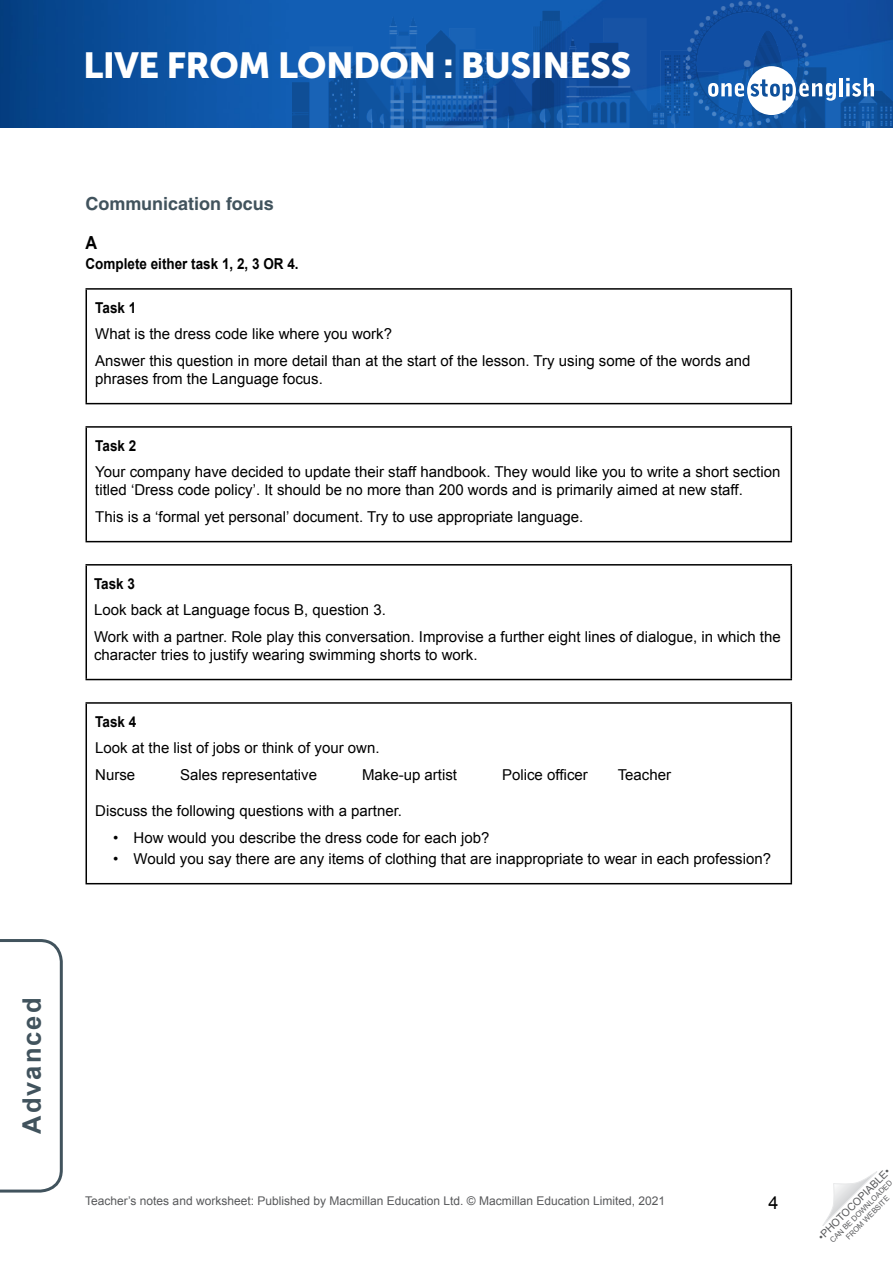
<style>
.page{position:relative;width:893px;height:1263px;background:#fff}
.page>*{position:absolute;margin:0;border:0;box-sizing:border-box;transform-origin:0 0}
.t1{font:36px "Museo Sans 900";letter-spacing:-.015em;color:#fff}
.t2{font:700 25.5px "Arial";letter-spacing:.08em;color:#41535d}
.TN__Title{font:700 18px "Helvetica LT Std";color:#41535d}
.t3{font:18px "Arial";color:#000}
.TN__Body_alpha_text{font:700 18px "Arial";color:#000;scale:.9 1}
.WS__Body_text{font:15px/18px "Arial";color:#000}
.TN__Body_text_Intro{font:700 15px "Arial";color:#000;scale:.9 1}
.t4{font:12px "Arial";color:#58595b}
.t5{font:10.5px "Arial";color:#58595b}
.t6{font:7.5px/9px "Arial";color:#58595b;text-align:center}
</style>
<div class="page">
<img style="left:0;top:0;width:893px;height:128px">
<img style="left:293px;top:2px;width:600px;height:126px">
<svg style="left:708px;top:66px;width:128px;height:49px"></svg>
<hr style="left:839px;top:78px;width:4px;height:18px;background:#fff">
<svg style="left:846px;top:78px;width:28px;height:19px"></svg>
<svg style="left:0;top:939px;width:63px;height:254px"></svg>
<svg style="left:822px;top:1171px;width:55px;height:55px"></svg>
<hr style="left:86px;top:288px;width:706px;height:2px;background:#000">
<hr style="left:86px;top:290px;width:1px;height:113px;background:#000">
<hr style="left:790px;top:290px;width:2px;height:113px;background:#000">
<hr style="left:86px;top:403px;width:706px;height:1px;background:#000">
<hr style="left:86px;top:426px;width:706px;height:2px;background:#000">
<hr style="left:86px;top:428px;width:1px;height:113px;background:#000">
<hr style="left:790px;top:428px;width:2px;height:113px;background:#000">
<hr style="left:86px;top:541px;width:706px;height:1px;background:#000">
<hr style="left:86px;top:564px;width:706px;height:1px;background:#000">
<hr style="left:86px;top:565px;width:1px;height:114px;background:#000">
<hr style="left:790px;top:565px;width:2px;height:114px;background:#000">
<hr style="left:86px;top:679px;width:706px;height:1px;background:#000">
<hr style="left:86px;top:702px;width:706px;height:2px;background:#000">
<hr style="left:86px;top:704px;width:1px;height:179px;background:#000">
<hr style="left:790px;top:704px;width:2px;height:179px;background:#000">
<hr style="left:86px;top:883px;width:706px;height:1px;background:#000">
<h1 class="t1" style="left:83px;top:45px;width:550px">LIVE FROM LONDON : BUSINESS</h1>
<p class="TN__Title" style="left:86px;top:193px;width:190px">Communication focus</p>
<p class="TN__Body_alpha_text" style="left:86px;top:231px;width:14px">A</p>
<p class="TN__Body_text_Intro" style="left:86px;top:253px;width:238px">Complete either task 1, 2, 3 OR 4.</p>
<p class="TN__Body_text_Intro" style="left:95px;top:298px;width:47px">Task 1</p>
<p class="WS__Body_text" style="left:95px;top:325px;width:298px">What is the dress code like where you work?</p>
<p class="WS__Body_text" style="left:95px;top:352px;width:657px">Answer this question in more detail than at the start of the lesson. Try using some of the words and phrases from the Language focus.</p>
<p class="TN__Body_text_Intro" style="left:95px;top:436px;width:47px">Task 2</p>
<p class="WS__Body_text" style="left:95px;top:463px;width:687px">Your company have decided to update their staff handbook. They would like you to write a short section titled ‘Dress code policy’. It should be no more than 200 words and is primarily aimed at new staff.</p>
<p class="WS__Body_text" style="left:95px;top:508px;width:490px">This is a ‘formal yet personal’ document. Try to use appropriate language.</p>
<p class="TN__Body_text_Intro" style="left:94px;top:574px;width:47px">Task 3</p>
<p class="WS__Body_text" style="left:94px;top:601px;width:293px">Look back at Language focus B, question 3.</p>
<p class="WS__Body_text" style="left:94px;top:628px;width:688px">Work with a partner. Role play this conversation. Improvise a further eight lines of dialogue, in which the character tries to justify wearing swimming shorts to work.</p>
<p class="TN__Body_text_Intro" style="left:95px;top:712px;width:47px">Task 4</p>
<p class="WS__Body_text" style="left:95px;top:739px;width:286px">Look at the list of jobs or think of your own.</p>
<p class="WS__Body_text" style="left:95px;top:766px;width:42px">Nurse</p>
<p class="WS__Body_text" style="left:180px;top:766px;width:138px">Sales representative</p>
<p class="WS__Body_text" style="left:362px;top:766px;width:97px">Make-up artist</p>
<p class="WS__Body_text" style="left:502px;top:766px;width:87px">Police officer</p>
<p class="WS__Body_text" style="left:618px;top:766px;width:55px">Teacher</p>
<p class="WS__Body_text" style="left:95px;top:802px;width:308px">Discuss the following questions with a partner.</p>
<p class="WS__Body_text" style="left:113px;top:829px;width:378px">• How would you describe the dress code for each job?</p>
<p class="WS__Body_text" style="left:113px;top:850px;width:659px">• Would you say there are any items of clothing that are inappropriate to wear in each profession?</p>
<h2 class="t2" style="left:15px;top:1134px;width:138px;rotate:-90deg">Advanced</h2>
<p class="t4" style="left:85px;top:1193px;width:581px">Teacher’s notes and worksheet: Published by Macmillan Education Ltd. © Macmillan Education Limited, 2021</p>
<p class="t3" style="left:769px;top:1191px;width:12px">4</p>
<p class="t5" style="left:815px;top:1233px;width:99px;rotate:-45deg">•PHOTOCOPIABLE•</p>
<p class="t6" style="left:828px;top:1238px;width:86px;rotate:-45deg">CAN BE DOWNLOADED<br>FROM WEBSITE</p>
</div>
